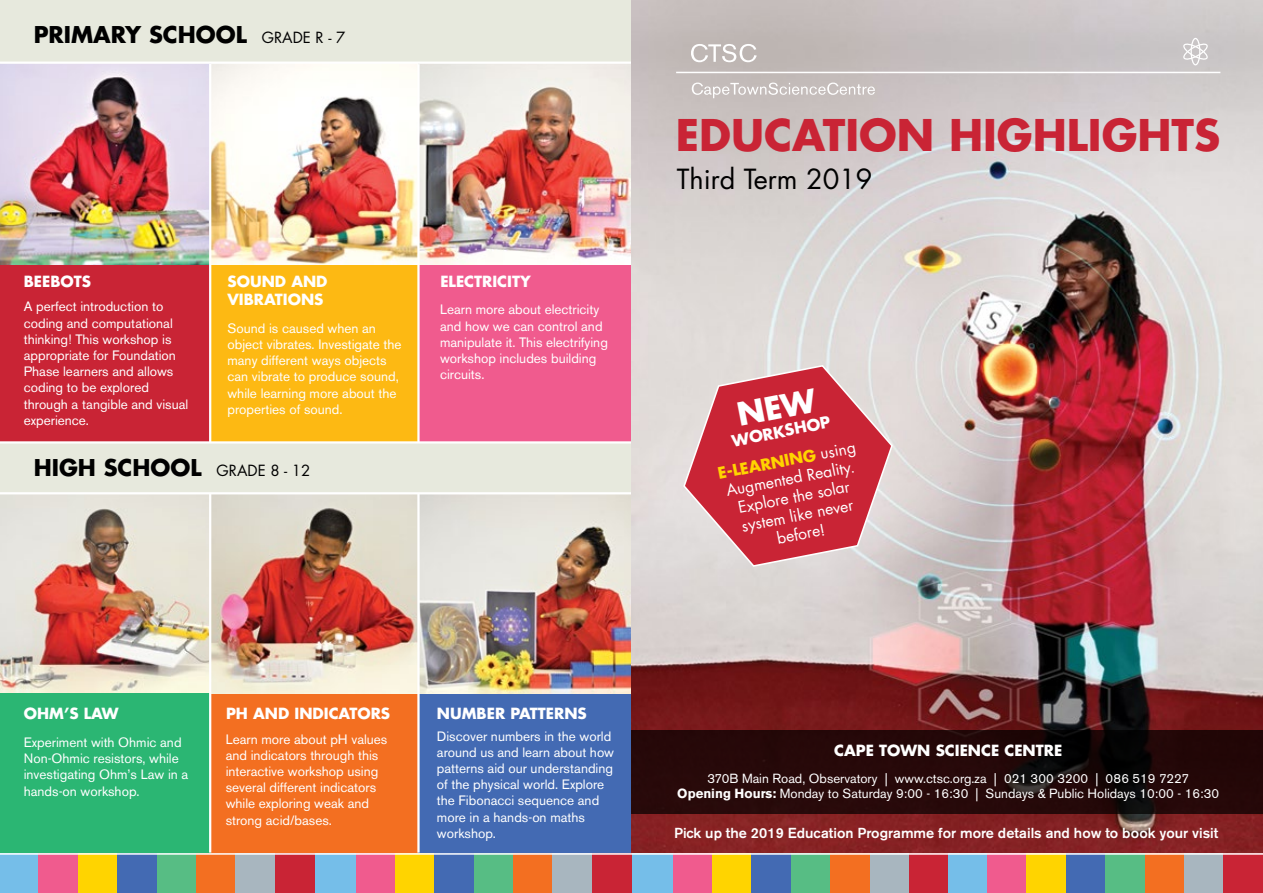
<style>
.page{position:relative;width:1263px;height:893px;background:#fff}
.page>*{position:absolute;margin:0;border:0;box-sizing:border-box;transform-origin:0 0}
.t1{font:700 42.45px "Futura Std";color:#c92435}
.t2{font:27px "Futura Std";color:#000}
.t3{font:700 22.5px "Futura Std";color:#000}
.t4{font:15.6px/18.8px "Futura Std";color:#fff;text-align:center}
.t5{font:700 15.6px/29.2px "Futura Std";color:#ffd400;text-align:center}
.t6{font:700 15px/18px "Futura Std";color:#fff}
.t7{font:15px "Futura Std";color:#000}
.t8{font:500 14.4px "Akzidenz Grotesk BE";color:#fff}
.t9{font:13.5px/16.2px "Akzidenz Grotesk BE";color:#fff}
.t10{font:13.2px/15.8px "Akzidenz Grotesk BE";color:#fff;text-align:center}
.s1{font-weight:400;font-size:15px}
.s2{color:#fff}
.s3{font-weight:400;color:#fff}
.s4{font-weight:700}
</style>
<div class="page">
<div style="left:210px;top:63px;width:208px;height:390px;background:#fdb913"></div>
<img style="left:211px;top:64px;width:206px;height:201px">
<img style="left:0;top:64px;width:209px;height:377px">
<img style="left:420px;top:64px;width:211px;height:377px">
<div style="left:0;top:442px;width:631px;height:64px;background:#e7e9dd"></div>
<div style="left:0;top:0;width:631px;height:63px;background:#e7e9dd"></div>
<div style="left:210px;top:493px;width:208px;height:361px;background:#f36f21"></div>
<img style="left:211px;top:494px;width:206px;height:199px">
<img style="left:0;top:494px;width:209px;height:359px">
<img style="left:420px;top:494px;width:211px;height:359px">
<hr style="left:0;top:62px;width:631px;height:2px;background:#fff">
<hr style="left:209px;top:493px;width:2px;height:360px;background:#fff">
<hr style="left:417px;top:493px;width:3px;height:360px;background:#fff">
<hr style="left:417px;top:64px;width:3px;height:378px;background:#fff">
<hr style="left:209px;top:64px;width:2px;height:378px;background:#fff">
<hr style="left:0;top:492px;width:631px;height:2px;background:#fff">
<hr style="left:0;top:441px;width:631px;height:3px;background:#fff">
<img style="left:631px;top:0;width:632px;height:853px">
<div style="left:631px;top:854px;width:42px;height:39px;background:#75bee9"></div>
<div style="left:673px;top:854px;width:39px;height:39px;background:#f05b8e"></div>
<div style="left:712px;top:854px;width:40px;height:39px;background:#ffd400"></div>
<div style="left:752px;top:854px;width:39px;height:39px;background:#436ab3"></div>
<div style="left:791px;top:854px;width:39px;height:39px;background:#57bd84"></div>
<div style="left:830px;top:854px;width:40px;height:39px;background:#f36f21"></div>
<div style="left:870px;top:854px;width:39px;height:39px;background:#a8b6bf"></div>
<div style="left:909px;top:854px;width:40px;height:39px;background:#c92435"></div>
<div style="left:314px;top:854px;width:42px;height:39px;background:#75bee9"></div>
<div style="left:356px;top:854px;width:39px;height:39px;background:#f05b8e"></div>
<div style="left:395px;top:854px;width:40px;height:39px;background:#ffd400"></div>
<div style="left:435px;top:854px;width:39px;height:39px;background:#436ab3"></div>
<div style="left:474px;top:854px;width:39px;height:39px;background:#57bd84"></div>
<div style="left:513px;top:854px;width:40px;height:39px;background:#f36f21"></div>
<div style="left:553px;top:854px;width:39px;height:39px;background:#a8b6bf"></div>
<div style="left:592px;top:854px;width:39px;height:39px;background:#c92435"></div>
<div style="left:0;top:854px;width:39px;height:39px;background:#75bee9"></div>
<div style="left:39px;top:854px;width:39px;height:39px;background:#f05b8e"></div>
<div style="left:78px;top:854px;width:39px;height:39px;background:#ffd400"></div>
<div style="left:117px;top:854px;width:40px;height:39px;background:#436ab3"></div>
<div style="left:157px;top:854px;width:39px;height:39px;background:#57bd84"></div>
<div style="left:196px;top:854px;width:40px;height:39px;background:#f36f21"></div>
<div style="left:236px;top:854px;width:39px;height:39px;background:#a8b6bf"></div>
<div style="left:275px;top:854px;width:39px;height:39px;background:#c92435"></div>
<div style="left:948px;top:854px;width:39px;height:39px;background:#75bee9"></div>
<div style="left:987px;top:854px;width:40px;height:39px;background:#f05b8e"></div>
<div style="left:1027px;top:854px;width:39px;height:39px;background:#ffd400"></div>
<div style="left:1066px;top:854px;width:39px;height:39px;background:#436ab3"></div>
<div style="left:1105px;top:854px;width:40px;height:39px;background:#57bd84"></div>
<div style="left:1145px;top:854px;width:39px;height:39px;background:#f36f21"></div>
<div style="left:1184px;top:854px;width:39px;height:39px;background:#a8b6bf"></div>
<div style="left:1223px;top:854px;width:40px;height:39px;background:#c92435"></div>
<svg style="left:691px;top:44px;width:66px;height:18px"></svg>
<svg style="left:692px;top:83px;width:183px;height:15px;background:#d1cac9"></svg>
<div style="left:1190px;top:38px;width:10px;height:27px;border:1px solid #fff;border-radius:50%"></div>
<svg style="left:1181px;top:41px;width:29px;height:21px"></svg>
<hr style="left:676px;top:72px;width:544px;height:1px;background:#fff">
<svg style="left:631px;top:730px;width:632px;height:84px;background:#210808"></svg>
<hr style="left:0;top:853px;width:1263px;height:2px;background:#fff">
<svg style="left:682px;top:364px;width:212px;height:204px;background:#d1626d"></svg>
<h3 class="t3" style="left:34px;top:19px;width:215px">PRIMARY SCHOOL</h3>
<p class="t7" style="left:262px;top:27px;width:85px">GRADE R - 7</p>
<p class="t6" style="left:24px;top:272px;width:69px">BEEBOTS</p>
<p class="t6" style="left:440px;top:272px;width:92px">ELECTRICITY</p>
<p class="t6" style="left:227px;top:272px;width:102px">SOUND AND<br>VIBRATIONS</p>
<p class="t9" style="left:24px;top:299px;width:166px">A perfect introduction to coding and computational thinking! This workshop is appropriate for Foundation<br>Phase learners and allows coding to be explored through a tangible and visual experience.</p>
<p class="t9" style="left:440px;top:302px;width:169px">Learn more about electricity and how we can control and manipulate it. This electrifying workshop includes building circuits.</p>
<p class="t9" style="left:227px;top:320px;width:176px">Sound is caused when an object vibrates. Investigate the many different ways objects can vibrate to produce sound, while learning more about the properties of sound.</p>
<h3 class="t3" style="left:34px;top:452px;width:278px">HIGH SCHOOL <span class="s1">GRADE 8 - 12</span></h3>
<h1 class="t1" style="left:676px;top:106px;width:546px">EDUCATION HIGHLIGHTS</h1>
<h2 class="t2" style="left:677px;top:162px;width:197px">Third Term 2019</h2>
<p class="t5" style="left:710px;top:430px;width:141px;rotate:-11deg"><span class="s2">WORKSHOP<br></span>E-LEARNING <span class="s3">using</span></p>
<p class="t4" style="left:725px;top:482px;width:132px;rotate:-11deg">Augmented Reality.<br>Explore the solar system like never before!</p>
<p class="t6" style="left:24px;top:705px;width:96px">OHM’S LAW</p>
<p class="t6" style="left:226px;top:705px;width:166px">PH AND INDICATORS</p>
<p class="t9" style="left:24px;top:734px;width:166px">Experiment with Ohmic and<br>Non-Ohmic resistors, while investigating Ohm’s Law in a hands-on workshop.</p>
<p class="t9" style="left:226px;top:731px;width:163px">Learn more about pH values and indicators through this interactive workshop using several different indicators while exploring weak and strong acid/bases.</p>
<p class="t9" style="left:437px;top:728px;width:179px">Discover numbers in the world around us and learn about how patterns aid our understanding of the physical world. Explore the Fibonacci sequence and more in a hands-on maths workshop.</p>
<p class="t6" style="left:437px;top:705px;width:151px">NUMBER PATTERNS</p>
<p class="t6" style="left:834px;top:741px;width:229px">CAPE TOWN SCIENCE CENTRE</p>
<p class="t10" style="left:677px;top:770px;width:543px">370B Main Road, Observatory | www.ctsc.org.za | 021 300 3200 | 086 519 7227<br><span class="s4">Opening Hours:</span> Monday to Saturday 9:00 - 16:30 | Sundays &amp; Public Holidays 10:00 - 16:30</p>
<p class="t8" style="left:674px;top:824px;width:546px">Pick up the 2019 Education Programme for more details and how to book your visit</p>
</div>
